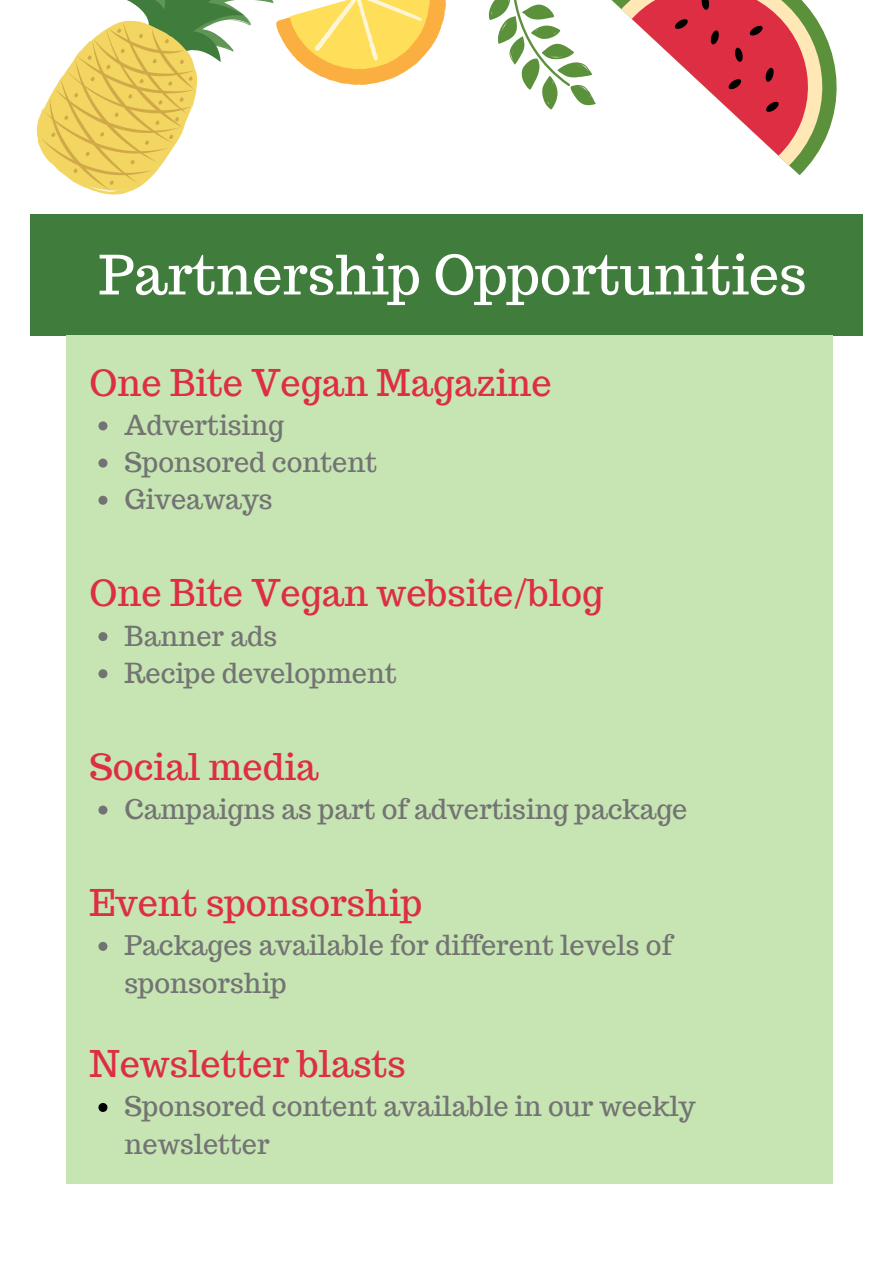
<style>
.page{position:relative;width:894px;height:1264px;background:#fff}
.page>*{position:absolute;margin:0;border:0;box-sizing:border-box;transform-origin:0 0}
.t1{font:54px "Trocchi";color:#fff}
.t2{font:36px "Trocchi";color:#dd2e44}
.t3{font:27px/37.2px "Trocchi";color:#737373}
</style>
<div class="page">
<svg style="left:611px;top:0;width:226px;height:175px"></svg>
<svg style="left:37px;top:0;width:409px;height:194px"></svg>
<svg style="left:488px;top:0;width:108px;height:109px"></svg>
<div style="left:30px;top:214px;width:832px;height:121px;background:#407d3c"></div>
<div style="left:66px;top:336px;width:766px;height:848px;background:#c6e5b3"></div>
<svg style="left:98px;top:421px;width:9px;height:9px"></svg>
<svg style="left:98px;top:458px;width:9px;height:9px"></svg>
<svg style="left:98px;top:496px;width:9px;height:9px"></svg>
<svg style="left:98px;top:632px;width:9px;height:9px"></svg>
<svg style="left:98px;top:669px;width:9px;height:9px"></svg>
<svg style="left:98px;top:805px;width:9px;height:9px"></svg>
<svg style="left:98px;top:941px;width:9px;height:9px"></svg>
<svg style="left:98px;top:1103px;width:9px;height:8px"></svg>
<h1 class="t1" style="left:99px;top:239px;width:709px">Partnership Opportunities</h1>
<h2 class="t2" style="left:89px;top:359px;width:463px">One Bite Vegan Magazine</h2>
<p class="t3" style="left:124px;top:406px;width:254px">Advertising<br>Sponsored content<br>Giveaways</p>
<h2 class="t2" style="left:89px;top:569px;width:515px">One Bite Vegan website/blog</h2>
<p class="t3" style="left:124px;top:617px;width:274px">Banner ads<br>Recipe development</p>
<h2 class="t2" style="left:89px;top:743px;width:231px">Social media</h2>
<p class="t3" style="left:124px;top:790px;width:564px">Campaigns as part of advertising package</p>
<h2 class="t2" style="left:89px;top:879px;width:334px">Event sponsorship</h2>
<p class="t3" style="left:124px;top:926px;width:549px">Packages available for different levels of sponsorship</p>
<h2 class="t2" style="left:89px;top:1040px;width:318px">Newsletter blasts</h2>
<p class="t3" style="left:124px;top:1087px;width:572px">Sponsored content available in our weekly newsletter</p>
</div>
